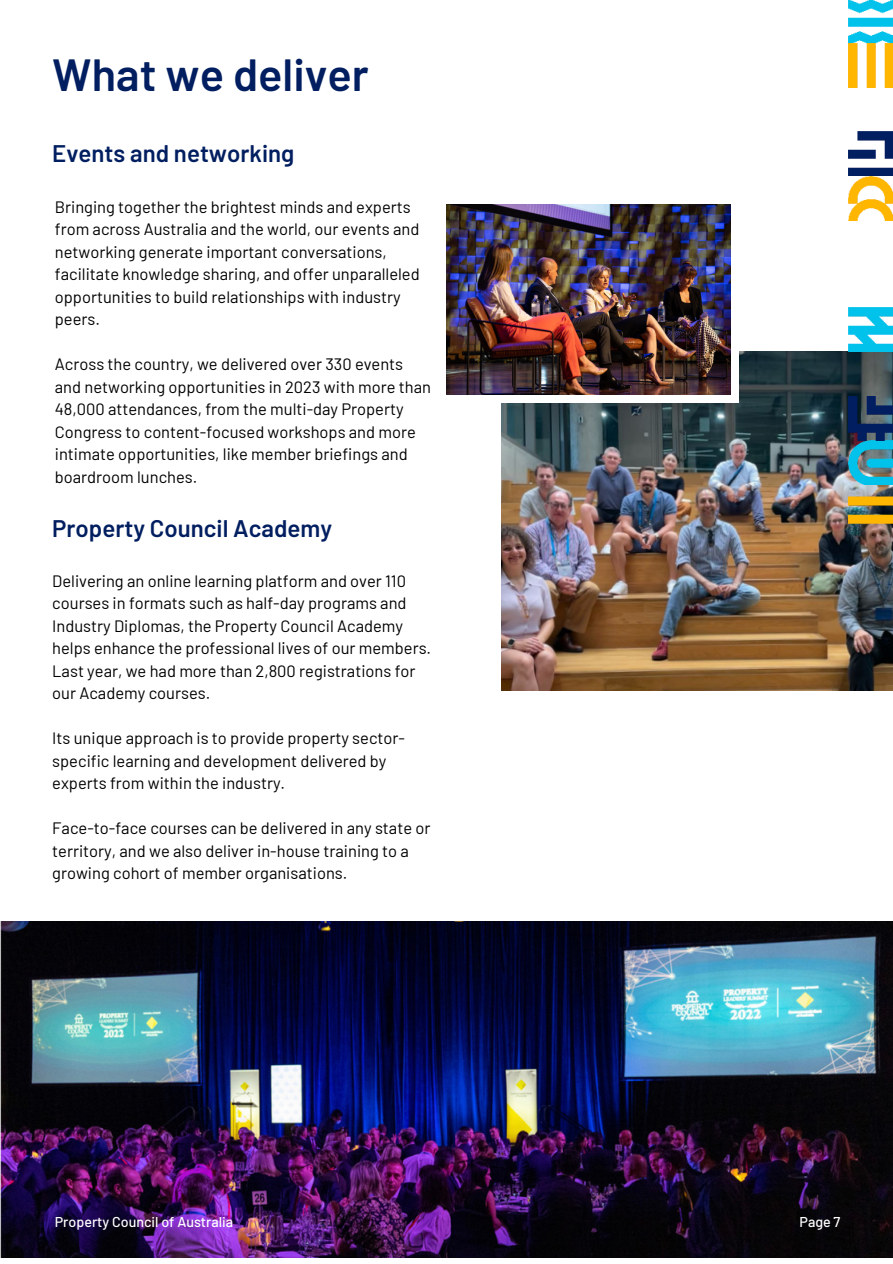
<style>
.page{position:relative;width:893px;height:1264px;background:#fff}
.page>*{position:absolute;margin:0;border:0;box-sizing:border-box;transform-origin:0 0}
.t1{font:600 45px "Barlow";color:#001e60}
.t2{font:600 24px "Barlow";color:#001e60}
.t3{font:16.5px/22.5px "Barlow";color:#000}
.t4{font:500 14.25px "Barlow";color:#fff}
</style>
<div class="page">
<img style="left:501px;top:351px;width:391px;height:339px">
<img style="left:848px;top:308px;width:44px;height:44px">
<img style="left:848px;top:132px;width:44px;height:88px">
<img style="left:848px;top:396px;width:44px;height:88px">
<img style="left:848px;top:487px;width:44px;height:44px">
<img style="left:848px;top:0;width:44px;height:88px">
<div style="left:263px;top:140px;width:475px;height:262px;background:#fff"></div>
<img style="left:446px;top:204px;width:284px;height:190px">
<img style="left:0;top:921px;width:892px;height:336px">
<h1 class="t1" style="left:52px;top:41px;width:318px">What we deliver</h1>
<h2 class="t2" style="left:52px;top:136px;width:244px">Events and networking</h2>
<p class="t3" style="left:55px;top:194px;width:366px">Bringing together the brightest minds and experts from across Australia and the world, our events and networking generate important conversations, facilitate knowledge sharing, and offer unparalleled opportunities to build relationships with industry peers.</p>
<p class="t3" style="left:55px;top:352px;width:378px">Across the country, we delivered over 330 events and networking opportunities in 2023 with more than 48,000 attendances, from the multi-day Property Congress to content-focused workshops and more intimate opportunities, like member briefings and boardroom lunches.</p>
<h2 class="t2" style="left:52px;top:510px;width:281px">Property Council Academy</h2>
<p class="t3" style="left:52px;top:568px;width:380px">Delivering an online learning platform and over 110 courses in formats such as half-day programs and Industry Diplomas, the Property Council Academy helps enhance the professional lives of our members.<br>Last year, we had more than 2,800 registrations for our Academy courses.</p>
<p class="t3" style="left:52px;top:725px;width:354px">Its unique approach is to provide property sector&shy;specific learning and development delivered by experts from within the industry.</p>
<p class="t3" style="left:52px;top:815px;width:379px">Face-to-face courses can be delivered in any state or territory, and we also deliver in-house training to a growing cohort of member organisations.</p>
<p class="t4" style="left:55px;top:1211px;width:180px">Property Council of Australia</p>
<p class="t4" style="left:799px;top:1211px;width:42px">Page 7</p>
</div>
